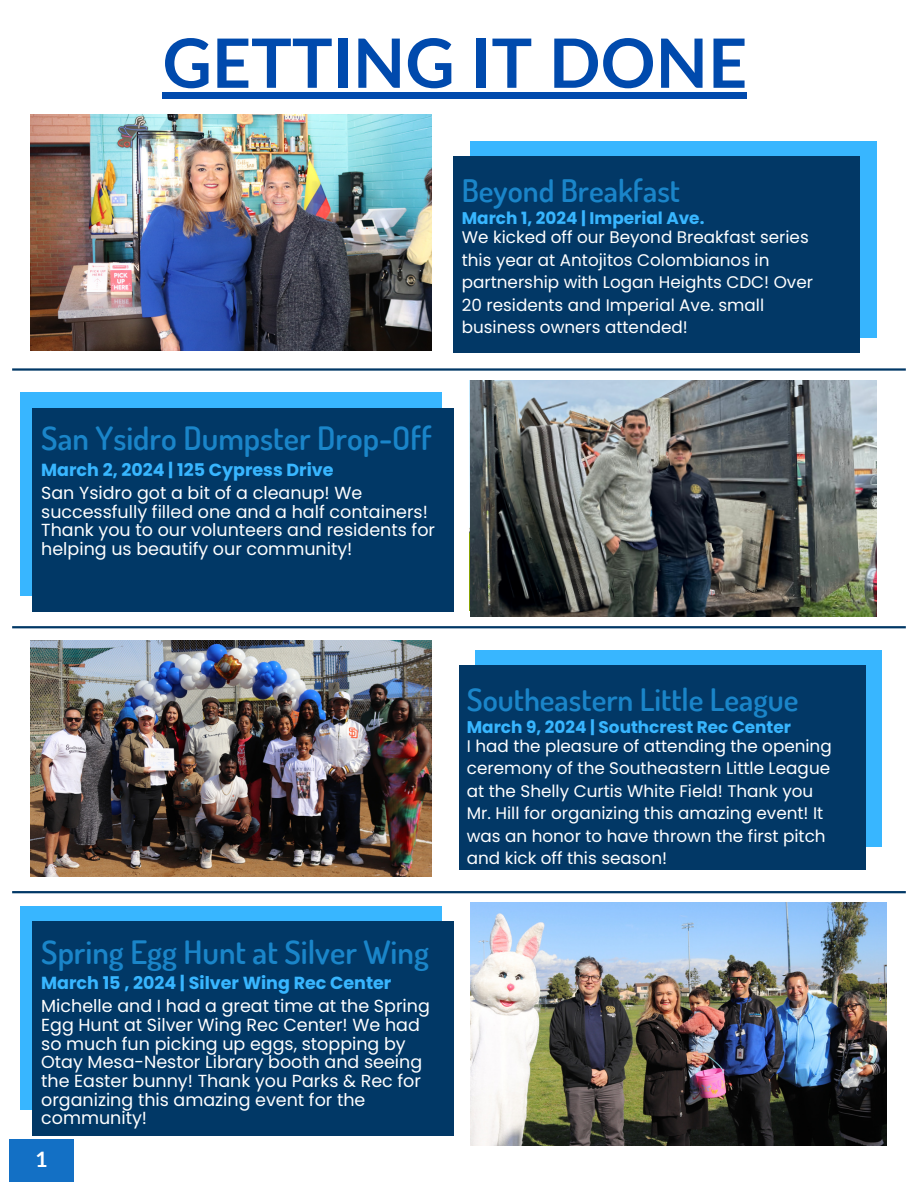
<style>
.page{position:relative;width:918px;height:1188px;background:#fff}
.page>*{position:absolute;margin:0;border:0;box-sizing:border-box;transform-origin:0 0}
.t1{font:700 68.1px "Lato";color:#004aad}
.t2{font:600 32.25px "Dosis";color:#1a85c9}
.t3{font:600 31.05px "Dosis";color:#1a85c9}
.t4{font:700 21.3px "Lato";color:#fff}
.t5{font:17.55px/18.6px "Poppins";color:#fff}
.t6{font:700 17.55px "Poppins";color:#38b6ff}
.t7{font:16.8px/22.5px "Poppins";color:#fff}
.t8{font:700 16.8px "Poppins";color:#38b6ff}
</style>
<div class="page">
<img style="left:31px;top:115px;width:400px;height:236px">
<img style="left:470px;top:902px;width:416px;height:243px">
<hr style="left:12px;top:626px;width:894px;height:2px;background:#013866">
<hr style="left:12px;top:891px;width:894px;height:2px;background:#013866">
<img style="left:31px;top:640px;width:400px;height:237px">
<div style="left:470px;top:141px;width:406px;height:197px;background:#38b6ff"></div>
<div style="left:454px;top:157px;width:406px;height:196px;background:#023866"></div>
<hr style="left:12px;top:368px;width:894px;height:3px;background:#013866">
<img style="left:470px;top:380px;width:406px;height:237px">
<div style="left:20px;top:393px;width:421px;height:203px;background:#38b6ff"></div>
<div style="left:33px;top:408px;width:421px;height:204px;background:#013866"></div>
<div style="left:475px;top:650px;width:406px;height:197px;background:#38b6ff"></div>
<div style="left:459px;top:665px;width:406px;height:204px;background:#023866"></div>
<div style="left:20px;top:906px;width:421px;height:203px;background:#38b6ff"></div>
<div style="left:33px;top:921px;width:421px;height:214px;background:#013866"></div>
<div style="left:162px;top:92px;width:585px;height:7px;background:#004aad"></div>
<div style="left:9px;top:1139px;width:65px;height:42px;background:#1370c5"></div>
<p class="t1" style="left:162px;top:21px;width:586px">GETTING IT DONE</p>
<h1 class="t3" style="left:462px;top:170px;width:220px">Beyond Breakfast</h1>
<h2 class="t8" style="left:462px;top:206px;width:244px">March 1, 2024 | Imperial Ave.</h2>
<h3 class="t7" style="left:462px;top:226px;width:353px">We kicked off our Beyond Breakfast series this year at Antojitos Colombianos in partnership with Logan Heights CDC! Over 20 residents and Imperial Ave. small business owners attended!</h3>
<p class="t2" style="left:41px;top:417px;width:392px">San Ysidro Dumpster Drop-Off</p>
<h2 class="t6" style="left:41px;top:457px;width:294px">March 2, 2024 | 125 Cypress Drive</h2>
<h3 class="t5" style="left:41px;top:484px;width:395px">San Ysidro got a bit of a cleanup! We successfully filled one and a half containers!<br>Thank you to our volunteers and residents for helping us beautify our community!</h3>
<p class="t2" style="left:41px;top:930px;width:389px">Spring Egg Hunt at Silver Wing</p>
<h2 class="t6" style="left:41px;top:970px;width:352px">March 15 , 2024 | Silver Wing Rec Center</h2>
<h3 class="t5" style="left:41px;top:997px;width:390px">Michelle and I had a great time at the Spring Egg Hunt at Silver Wing Rec Center! We had so much fun picking up eggs, stopping by Otay Mesa-Nestor Library booth and seeing the Easter bunny! Thank you Parks &amp; Rec for organizing this amazing event for the community!</h3>
<p class="t4" style="left:35px;top:1146px;width:14px">1</p>
<p class="t3" style="left:467px;top:679px;width:333px">Southeastern Little League</p>
<h2 class="t8" style="left:467px;top:715px;width:326px">March 9, 2024 | Southcrest Rec Center</h2>
<h3 class="t7" style="left:467px;top:735px;width:366px">I had the pleasure of attending the opening ceremony of the Southeastern Little League at the Shelly Curtis White Field! Thank you Mr. Hill for organizing this amazing event! It was an honor to have thrown the first pitch and kick off this season!</h3>
</div>
